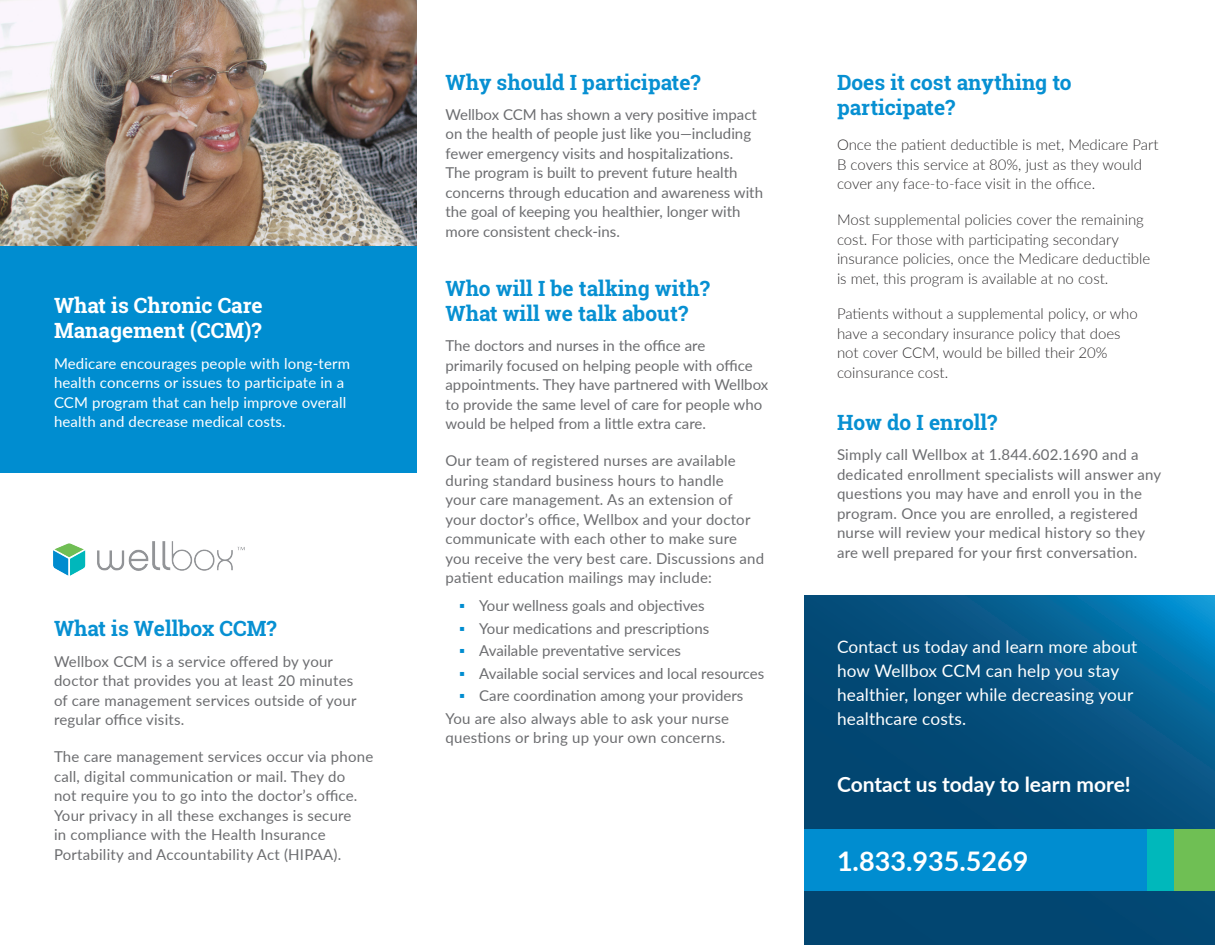
<style>
.page{position:relative;width:1215px;height:945px;background:#fff}
.page>*{position:absolute;margin:0;border:0;box-sizing:border-box;transform-origin:0 0}
.t1{font:700 27px "Lato";color:#fff}
._2nd_tier_title{font:700 21px/25.2px "Roboto Slab";color:#0790d2}
._2nd_tier_title-2{font:700 21px/25.2px "Roboto Slab";color:#fff}
.t2{font:700 21px "Lato";color:#fff}
.t3{font:17.25px/24px "Lato";letter-spacing:.01em;color:#fff}
.sidebar_paragraph_co{font:15px/19.5px "Lato";letter-spacing:.005em;color:#6c6d70}
.Paragraph_copy{font:300 15px/19.5px "Lato";color:#312f30}
.sidebar_paragraph_co-2{font:15px/19.5px "Lato";letter-spacing:.01em;color:#fff}
.sidebar_bullets{font:15px/19.5px "Lato";letter-spacing:.015em;color:#6c6d70}
.s1{color:#008dd0}
</style>
<div class="page">
<svg style="left:804px;top:596px;width:411px;height:349px;background:#04517f"></svg>
<div style="left:804px;top:829px;width:406px;height:62px;background:#008dd0"></div>
<div style="left:1175px;top:829px;width:40px;height:62px;background:#6fbf54"></div>
<div style="left:1147px;top:829px;width:27px;height:62px;background:#00b8bb"></div>
<div style="left:0;top:246px;width:417px;height:226px;background:#008dd0"></div>
<img style="left:53px;top:542px;width:191px;height:33px">
<img style="left:0;top:0;width:417px;height:246px">
<p class="_2nd_tier_title-2" style="left:54px;top:293px;width:210px">What is Chronic Care<br>Management (CCM)?</p>
<p class="sidebar_paragraph_co-2" style="left:54px;top:353px;width:298px">Medicare encourages people with long-term health concerns or issues to participate in a CCM program that can help improve overall health and decrease medical costs.</p>
<p class="_2nd_tier_title" style="left:54px;top:616px;width:224px">What is Wellbox CCM?</p>
<p class="sidebar_paragraph_co" style="left:54px;top:651px;width:304px">Wellbox CCM is a service offered by your doctor that provides you at least 20 minutes of care management services outside of your regular office visits.</p>
<p class="sidebar_paragraph_co" style="left:54px;top:746px;width:321px">The care management services occur via phone call, digital communication or mail. They do<br>not require you to go into the doctor’s office.<br>Your privacy in all these exchanges is secure<br>in compliance with the Health Insurance Portability and Accountability Act (HIPAA).</p>
<p class="_2nd_tier_title" style="left:446px;top:69px;width:257px">Why should I participate?</p>
<p class="sidebar_paragraph_co" style="left:446px;top:104px;width:319px">Wellbox CCM has shown a very positive impact on the health of people just like you—including fewer emergency visits and hospitalizations.<br>The program is built to prevent future health concerns through education and awareness with the goal of keeping you healthier, longer with more consistent check-ins.</p>
<p class="_2nd_tier_title" style="left:446px;top:275px;width:266px">Who will I be talking with?<br>What will we talk about?</p>
<p class="sidebar_paragraph_co" style="left:446px;top:335px;width:324px">The doctors and nurses in the office are<br>primarily focused on helping people with office appointments. They have partnered with Wellbox to provide the same level of care for people who would be helped from a little extra care.</p>
<p class="sidebar_paragraph_co" style="left:446px;top:450px;width:320px">Our team of registered nurses are available during standard business hours to handle<br>your care management. As an extension of your doctor’s office, Wellbox and your doctor communicate with each other to make sure you receive the very best care. Discussions and patient education mailings may include:</p>
<p class="sidebar_paragraph_co" style="left:459px;top:595px;width:247px"><span class="s1">▪</span> Your wellness goals and objectives</p>
<p class="sidebar_paragraph_co" style="left:459px;top:618px;width:252px"><span class="s1">▪</span> Your medications and prescriptions</p>
<p class="sidebar_paragraph_co" style="left:459px;top:640px;width:224px"><span class="s1">▪</span> Available preventative services</p>
<p class="sidebar_paragraph_co" style="left:459px;top:663px;width:307px"><span class="s1">▪</span> Available social services and local resources</p>
<p class="sidebar_paragraph_co" style="left:459px;top:685px;width:286px"><span class="s1">▪</span> Care coordination among your providers</p>
<p class="sidebar_bullets" style="left:446px;top:708px;width:285px">You are also always able to ask your nurse questions or bring up your own concerns.</p>
<p class="_2nd_tier_title" style="left:837px;top:69px;width:236px">Does it cost anything to participate?</p>
<p class="Paragraph_copy" style="left:837px;top:135px;width:323px">Once the patient deductible is met, Medicare Part<br>B covers this service at 80%, just as they would cover any face-to-face visit in the office.</p>
<p class="Paragraph_copy" style="left:837px;top:209px;width:315px">Most supplemental policies cover the remaining cost. For those with participating secondary insurance policies, once the Medicare deductible is met, this program is available at no cost.</p>
<p class="Paragraph_copy" style="left:837px;top:304px;width:302px">Patients without a supplemental policy, or who have a secondary insurance policy that does not cover CCM, would be billed their 20% coinsurance cost.</p>
<p class="_2nd_tier_title" style="left:837px;top:410px;width:162px">How do I enroll?</p>
<p class="sidebar_paragraph_co" style="left:837px;top:444px;width:326px">Simply call Wellbox at 1.844.602.1690 and a dedicated enrollment specialists will answer any questions you may have and enroll you in the program. Once you are enrolled, a registered nurse will review your medical history so they are well prepared for your first conversation.</p>
<p class="t3" style="left:837px;top:634px;width:302px">Contact us today and learn more about how Wellbox CCM can help you stay healthier, longer while decreasing your healthcare costs.</p>
<p class="t2" style="left:837px;top:768px;width:295px">Contact us today to learn more!</p>
<p class="t1" style="left:837px;top:841px;width:193px">1.833.935.5269</p>
</div>
